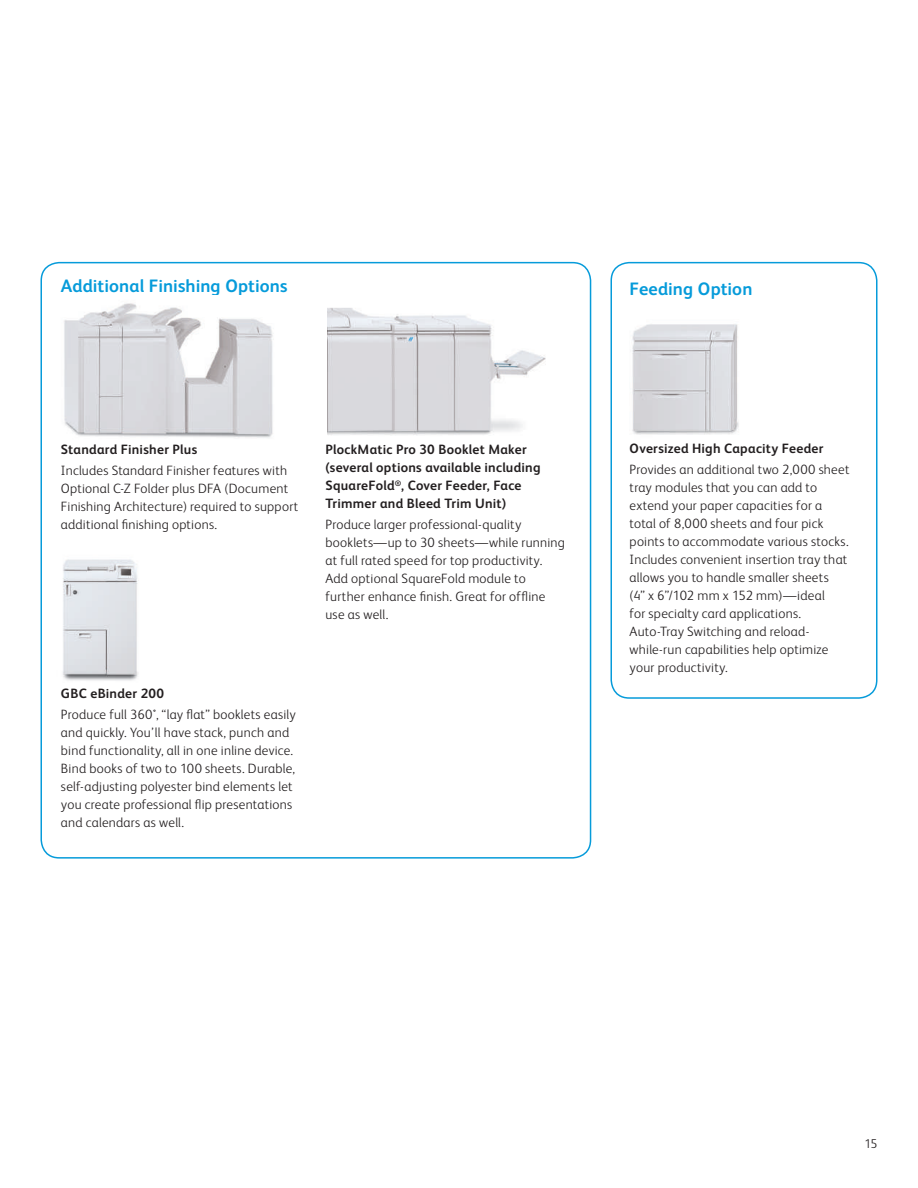
<style>
.page{position:relative;width:918px;height:1188px;background:#fff}
.page>*{position:absolute;margin:0;border:0;box-sizing:border-box;transform-origin:0 0}
.t1{font:700 18px "Xerox Sans";letter-spacing:.005em;color:#069bda}
.t2{font:300 13.5px/18px "Xerox Sans";letter-spacing:.02em;color:#231f20}
.t3{font:700 13.5px/18px "Xerox Sans";letter-spacing:.02em;color:#231f20}
.t4{font:300 12.75px "Xerox Sans";color:#231f20}
</style>
<div class="page">
<div style="left:610px;top:262px;width:268px;height:437px;border:2px solid #069bda;border-radius:18px"></div>
<div style="left:40px;top:262px;width:551px;height:597px;border:2px solid #069bda;border-radius:18px"></div>
<img style="left:632px;top:324px;width:107px;height:111px">
<img style="left:64px;top:303px;width:209px;height:135px">
<img style="left:63px;top:559px;width:76px;height:122px">
<img style="left:327px;top:308px;width:219px;height:127px">
<h1 class="t1" style="left:61px;top:273px;width:228px">Additional Finishing Options</h1>
<h1 class="t1" style="left:630px;top:276px;width:124px">Feeding Option</h1>
<p class="t3" style="left:61px;top:440px;width:138px">Standard Finisher Plus</p>
<p class="t2" style="left:61px;top:461px;width:239px">Includes Standard Finisher features with Optional C-Z Folder plus DFA (Document Finishing Architecture) required to support additional finishing options.</p>
<p class="t3" style="left:61px;top:683px;width:105px">GBC eBinder 200</p>
<p class="t2" style="left:61px;top:704px;width:236px">Produce full 360˚, “lay flat” booklets easily and quickly. You’ll have stack, punch and bind functionality, all in one inline device.<br>Bind books of two to 100 sheets. Durable, self-adjusting polyester bind elements let you create professional flip presentations and calendars as well.</p>
<p class="t3" style="left:326px;top:440px;width:217px">PlockMatic Pro 30 Booklet Maker (several options available including SquareFold<sup>®</sup>, Cover Feeder, Face Trimmer and Bleed Trim Unit)</p>
<p class="t2" style="left:326px;top:515px;width:241px">Produce larger professional-quality booklets—up to 30 sheets—while running at full rated speed for top productivity.<br>Add optional SquareFold module to further enhance finish. Great for offline use as well.</p>
<p class="t3" style="left:630px;top:439px;width:195px">Oversized High Capacity Feeder</p>
<p class="t2" style="left:630px;top:460px;width:221px">Provides an additional two 2,000 sheet tray modules that you can add to extend your paper capacities for a total of 8,000 sheets and four pick points to accommodate various stocks.<br>Includes convenient insertion tray that allows you to handle smaller sheets<br>(4” x 6”/102 mm x 152 mm)—ideal<br>for specialty card applications.<br>Auto-Tray Switching and reload&shy;while-run capabilities help optimize your productivity.</p>
<p class="t4" style="left:864px;top:1135px;width:15px">15</p>
</div>
